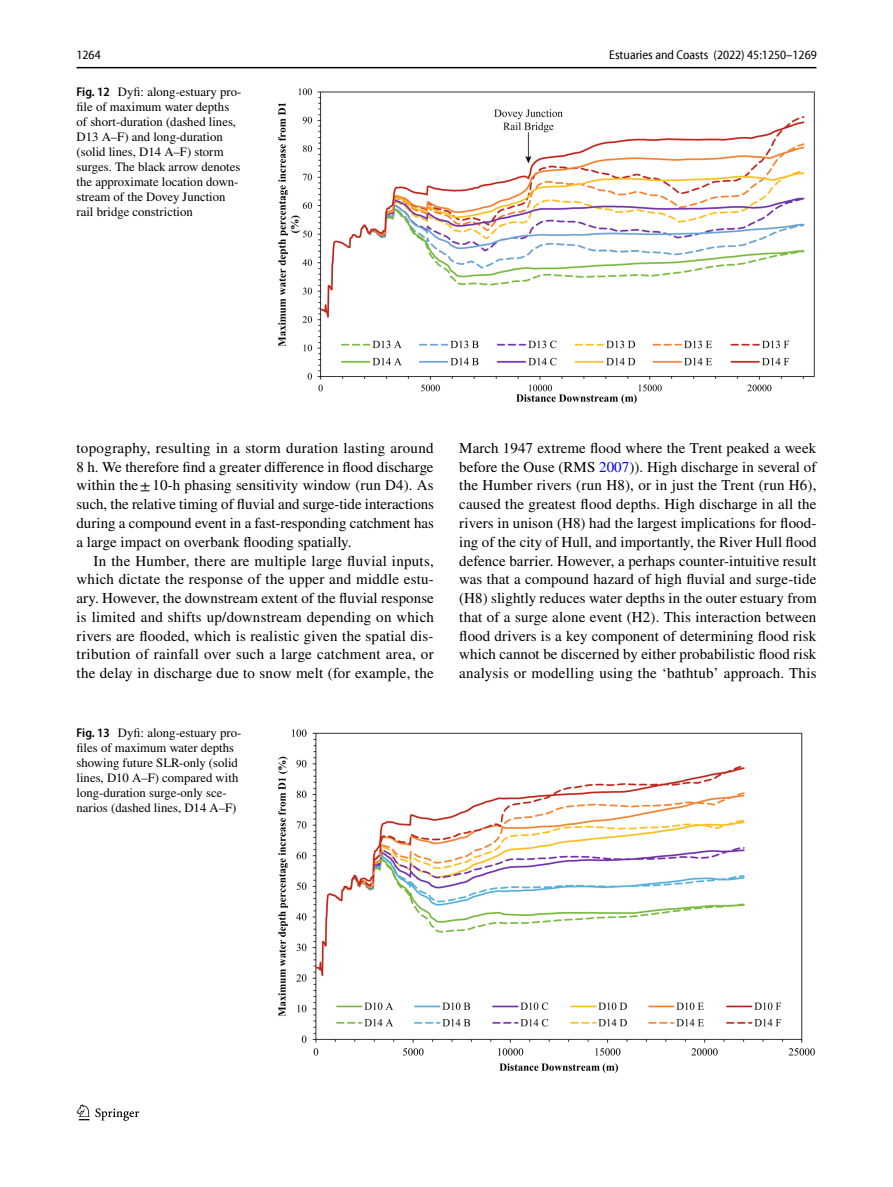
<style>
.page{position:relative;width:893px;height:1187px;background:#fff}
.page>*{position:absolute;margin:0;border:0;box-sizing:border-box;transform-origin:0 0}
.t1{font:15px/18.8px "STIX";letter-spacing:.015em;color:#000;text-align:justify}
.t2{font:12.75px/15px "STIX";color:#000}
.t3{font:semi-condensed 12.75px "Myriad Pro Unic";color:#000}
.s1{font-family:"Myriad Pro";font-weight:600;font-stretch:semi-condensed}
.s2{color:#00f}
</style>
<div class="page">
<hr style="left:77px;top:67px;width:739px;height:1px;background:#000">
<img style="left:278px;top:88px;width:537px;height:316px">
<img style="left:278px;top:729px;width:537px;height:344px">
<svg style="left:77px;top:1104px;width:12px;height:16px"></svg>
<svg style="left:95px;top:1108px;width:44px;height:12px"></svg>
<p class="t3" style="left:76px;top:50px;width:26px">1264</p>
<p class="t3" style="left:609px;top:50px;width:209px">Estuaries and Coasts (2022) 45:1250–1269</p>
<p class="t2" style="left:77px;top:85px;width:166px"><span class="s1">Fig. 12</span> Dyfi: along-estuary pro&shy;file of maximum water depths of short-duration (dashed lines,<br>D13 A–F) and long-duration (solid lines, D14 A–F) storm surges. The black arrow denotes the approximate location down&shy;stream of the Dovey Junction rail bridge constriction</p>
<p class="t1" style="left:77px;top:439px;width:359px">topography, resulting in a storm duration lasting around 8 h. We therefore find a greater difference in flood discharge within the±10-h phasing sensitivity window (run D4). As such, the relative timing of fluvial and surge-tide interactions during a compound event in a fast-responding catchment has a large impact on overbank flooding spatially.</p>
<p class="t1" style="left:77px;top:552px;width:359px;text-indent:17px">In the Humber, there are multiple large fluvial inputs, which dictate the response of the upper and middle estu&shy;ary. However, the downstream extent of the fluvial response is limited and shifts up/downstream depending on which rivers are flooded, which is realistic given the spatial dis&shy;tribution of rainfall over such a large catchment area, or the delay in discharge due to snow melt (for example, the</p>
<p class="t2" style="left:77px;top:725px;width:166px"><span class="s1">Fig. 13</span> Dyfi: along-estuary pro&shy;files of maximum water depths showing future SLR-only (solid lines, D10 A–F) compared with long-duration surge-only sce&shy;narios (dashed lines, D14 A–F)</p>
<p class="t1" style="left:459px;top:439px;width:359px">March 1947 extreme flood where the Trent peaked a week before the Ouse (RMS <span class="s2">2007</span>)). High discharge in several of the Humber rivers (run H8), or in just the Trent (run H6), caused the greatest flood depths. High discharge in all the rivers in unison (H8) had the largest implications for flood&shy;ing of the city of Hull, and importantly, the River Hull flood defence barrier. However, a perhaps counter-intuitive result was that a compound hazard of high fluvial and surge-tide (H8) slightly reduces water depths in the outer estuary from that of a surge alone event (H2). This interaction between flood drivers is a key component of determining flood risk which cannot be discerned by either probabilistic flood risk analysis or modelling using the ‘bathtub’ approach. This</p>
</div>
